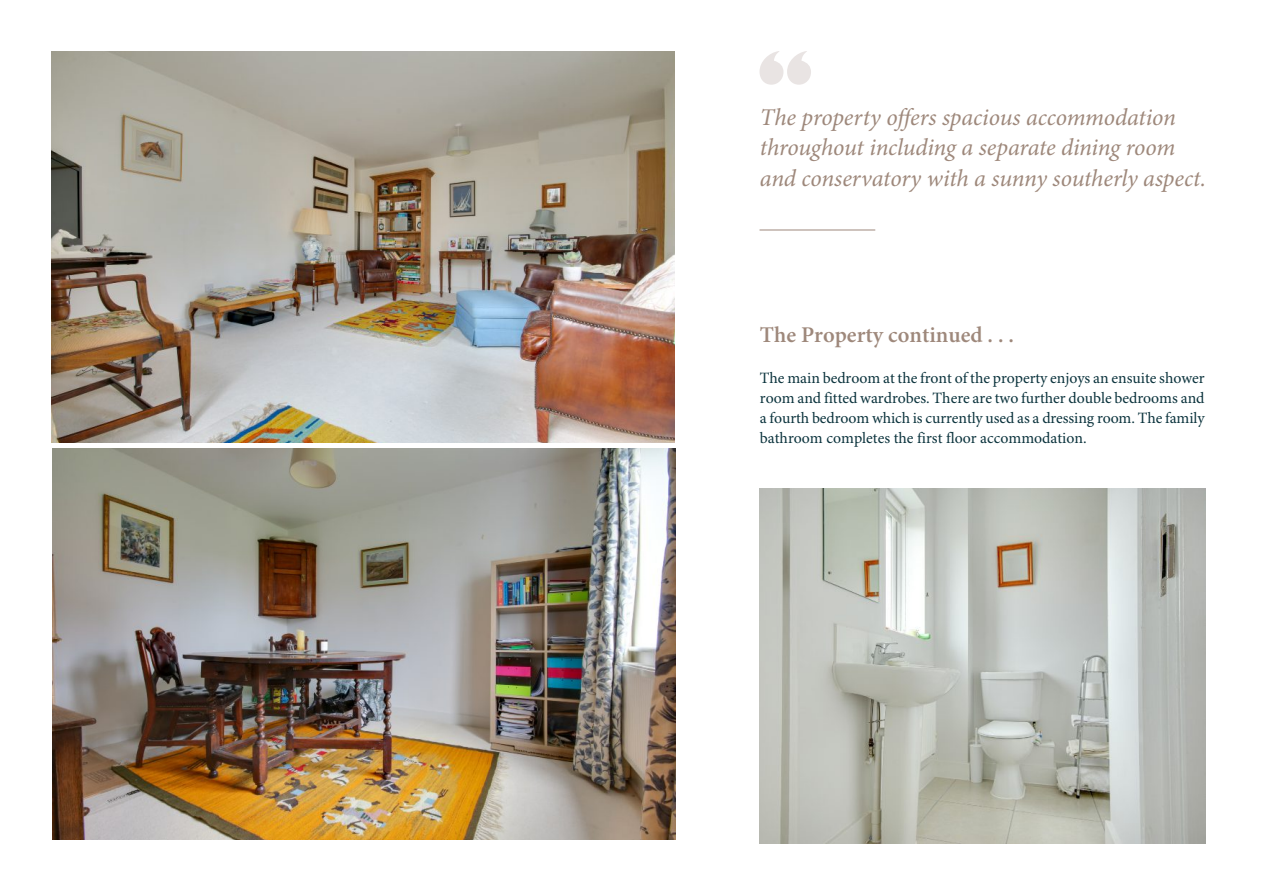
<style>
.page{position:relative;width:1263px;height:893px;background:#fff}
.page>*{position:absolute;margin:0;border:0;box-sizing:border-box;transform-origin:0 0}
.t1{font:italic 24px/30.8px "Minion Pro";letter-spacing:-.01em;color:#9e887b}
.t2{font:600 22.5px "Minion Pro";color:#9e887b}
.t3{font:15.75px/20.1px "Minion Pro";color:#0b333d;text-align:justify}
</style>
<div class="page">
<hr style="left:759px;top:230px;width:116px;height:1px;background:#9e887b">
<svg style="left:759px;top:51px;width:52px;height:34px"></svg>
<img style="left:759px;top:489px;width:446px;height:354px">
<img style="left:52px;top:448px;width:624px;height:392px">
<img style="left:51px;top:51px;width:624px;height:392px">
<h1 class="t1" style="left:760px;top:104px;width:448px">The property offers spacious accommodation throughout including a separate dining room and conservatory with a sunny southerly aspect.</h1>
<h2 class="t2" style="left:760px;top:326px;width:256px">The Property continued . . .</h2>
<p class="t3" style="left:760px;top:369px;width:446px">The main bedroom at the front of the property enjoys an ensuite shower room and fitted wardrobes. There are two further double bedrooms and a fourth bedroom which is currently used as a dressing room. The family bathroom completes the first floor accommodation.</p>
</div>
